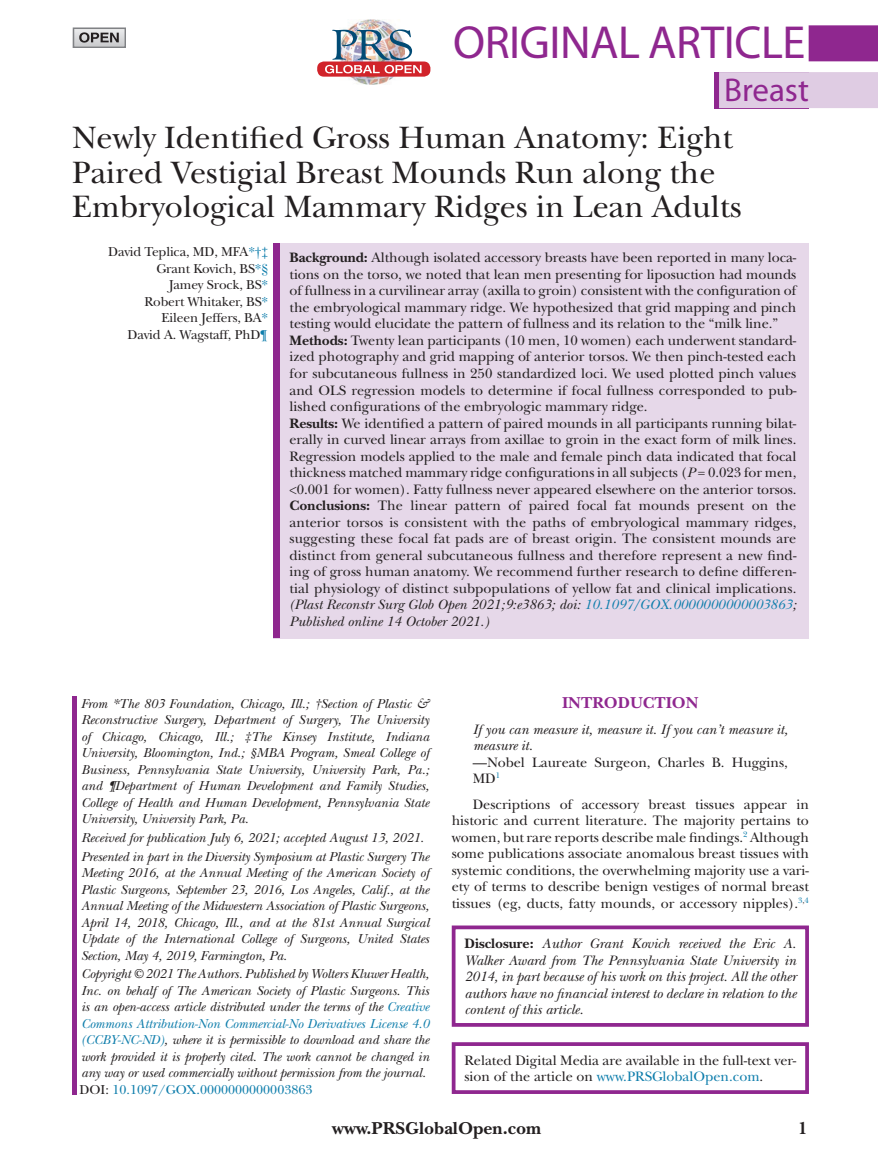
<style>
.page{position:relative;width:878px;height:1175px;background:#fff}
.page>*{position:absolute;margin:0;border:0;box-sizing:border-box;transform-origin:0 0}
.t1{font:46.5px "Myriad Pro";letter-spacing:-.01em;color:#8f278f}
.t2{font:33px "Myriad Pro";color:#8f278f}
.t3{font:32.25px/34.5px "New Baskerville Std";color:#231f20}
.t4{font:700 18px "New Baskerville Std";color:#231f20}
.t5{font:700 16.5px "New Baskerville Std";color:#8f278f}
.t6{font:14.25px/16.5px "New Baskerville Std";color:#231f20}
.t7{font:italic 14.25px/16.5px "New Baskerville Std";color:#231f20}
.t8{font:italic 13.5px/16.5px "New Baskerville Std";letter-spacing:-.005em;color:#231f20;text-align:justify}
.t9{font:13.5px/16.5px "New Baskerville Std";letter-spacing:-.01em;color:#231f20;text-align:right}
.s1{color:#0f7eac}
.s2{font-weight:700}
.s3{font-style:italic}
.s4{font-style:italic;color:#0f7eac}
.s5{font-style:normal}
.s6{font-style:normal;color:#0f7eac}
.s7{font-weight:700;font-style:normal}
</style>
<div class="page">
<div style="left:73px;top:28px;width:52px;height:20px;border:2px solid #808285"></div>
<svg style="left:79px;top:32px;width:40px;height:11px"></svg>
<div style="left:714px;top:72px;width:94px;height:36px;background:#8f278f"></div>
<div style="left:719px;top:72px;width:159px;height:36px;background:#dfcce3"></div>
<hr style="left:72px;top:697px;width:4px;height:132px;background:#8f278f">
<hr style="left:72px;top:829px;width:4px;height:18px;background:#8f278f">
<hr style="left:72px;top:847px;width:4px;height:121px;background:#8f278f">
<hr style="left:72px;top:965px;width:4px;height:121px;background:#8f278f">
<hr style="left:72px;top:1081px;width:4px;height:13px;background:#8f278f">
<div style="left:452px;top:1042px;width:356px;height:52px;border:4px solid #8f278f"></div>
<div style="left:452px;top:925px;width:356px;height:101px;border:4px solid #8f278f"></div>
<div style="left:274px;top:126px;width:534px;height:512px;background:#e6d8e9"></div>
<div style="left:274px;top:240px;width:6px;height:93px;background:#8f278f"></div>
<div style="left:274px;top:322px;width:6px;height:93px;background:#8f278f"></div>
<div style="left:274px;top:405px;width:6px;height:93px;background:#8f278f"></div>
<div style="left:274px;top:487px;width:6px;height:151px;background:#8f278f"></div>
<div style="left:72px;top:126px;width:736px;height:116px;background:#fff"></div>
<div style="left:808px;top:25px;width:70px;height:36px;background:#8f278f"></div>
<img style="left:348px;top:20px;width:48px;height:64px">
<svg style="left:317px;top:61px;width:113px;height:16px"></svg>
<img style="left:325px;top:29px;width:96px;height:44px">
<h1 class="t1" style="left:453px;top:14px;width:354px">ORIGINAL ARTICLE</h1>
<h2 class="t2" style="left:724px;top:69px;width:86px">BREAST</h2>
<h3 class="t3" style="left:72px;top:121px;width:671px">Newly Identified Gross Human Anatomy: Eight<br>Paired Vestigial Breast Mounds Run along the<br>Embryological Mammary Ridges in Lean Adults</h3>
<p class="t9" style="left:108px;top:243px;width:162px">David Teplica, MD, MFA<span class="s1">*†‡<br></span>Grant Kovich, BS<span class="s1">*§<br></span>Jamey Srock, BS<span class="s1">*<br></span>Robert Whitaker, BS<span class="s1">*<br></span>Eileen Jeffers, BA<span class="s1">*<br></span>David A. Wagstaff, PhD<span class="s1">¶</span></p>
<p class="t6" style="left:289px;top:250px;width:508px"><span class="s2">Background:</span> Although isolated accessory breasts have been reported in many loca&shy;tions on the torso, we noted that lean men presenting for liposuction had mounds of fullness in a curvilinear array (axilla to groin) consistent with the configuration of the embryological mammary ridge. We hypothesized that grid mapping and pinch testing would elucidate the pattern of fullness and its relation to the “milk line.” <span class="s2">Methods:</span> Twenty lean participants (10 men, 10 women) each underwent standard&shy;ized photography and grid mapping of anterior torsos. We then pinch-tested each for subcutaneous fullness in 250 standardized loci. We used plotted pinch values and OLS regression models to determine if focal fullness corresponded to pub&shy;lished configurations of the embryologic mammary ridge.<br><span class="s2">Results:</span> We identified a pattern of paired mounds in all participants running bilat&shy;erally in curved linear arrays from axillae to groin in the exact form of milk lines.<br>Regression models applied to the male and female pinch data indicated that focal thickness matched mammary ridge configurations in all subjects (<span class="s3">P</span> = 0.023 for men, &lt;0.001 for women). Fatty fullness never appeared elsewhere on the anterior torsos.<br><span class="s2">Conclusions:</span> The linear pattern of paired focal fat mounds present on the anterior torsos is consistent with the paths of embryological mammary ridges, suggesting these focal fat pads are of breast origin. The consistent mounds are distinct from general subcutaneous fullness and therefore represent a new find&shy;ing of gross human anatomy. We recommend further research to define differen&shy;tial physiology of distinct subpopulations of yellow fat and clinical implications. <span class="s3">(Plast Reconstr Surg Glob Open 2021;9:e3863; doi:</span> <span class="s4">10.1097/GOX.0000000000003863</span><span class="s3">; Published online 14 October 2021.)</span></p>
<p class="t8" style="left:81px;top:695px;width:350px">From *The 803 Foundation, Chicago, Ill.; †Section of Plastic &amp; Reconstructive Surgery, Department of Surgery, The University of Chicago, Chicago, Ill.; ‡The Kinsey Institute, Indiana University, Bloomington, Ind.; §MBA Program, Smeal College of Business, Pennsylvania State University, University Park, Pa.; and ¶Department of Human Development and Family Studies, College of Health and Human Development, Pennsylvania State University, University Park, Pa.</p>
<p class="t8" style="left:81px;top:828px;width:349px;line-height:18.8px">Received for publication July 6, 2021; accepted August 13, 2021.<br>Presented in part in the Diversity Symposium at Plastic Surgery The</p>
<p class="t8" style="left:81px;top:864px;width:350px">Meeting 2016, at the Annual Meeting of the American Society of Plastic Surgeons, September 23, 2016, Los Angeles, Calif., at the Annual Meeting of the Midwestern Association of Plastic Surgeons, April 14, 2018, Chicago, Ill., and at the 81st Annual Surgical Update of the International College of Surgeons, United States Section, May 4, 2019, Farmington, Pa.</p>
<p class="t8" style="left:80px;top:965px;width:351px;text-align:left">Copyright © 2021 The Authors. Published by Wolters Kluwer Health, Inc. on behalf of The American Society of Plastic Surgeons. This is an open-access article distributed under the terms of the <span class="s1">Creative Commons Attribution-Non Commercial-No Derivatives License 4.0 (CCBY-NC-ND)</span>, where it is permissible to download and share the work provided it is properly cited. The work cannot be changed in any way or used commercially without permission from the journal.<br><span class="s5">DOI:</span> <span class="s6">10.1097/GOX.0000000000003863</span></p>
<p class="t5" style="left:562px;top:693px;width:138px">INTRODUCTION</p>
<p class="t7" style="left:472px;top:721px;width:317px">If you can measure it, measure it. If you can’t measure it, measure it.</p>
<p class="t6" style="left:472px;top:754px;width:316px">—Nobel Laureate Surgeon, Charles B. Huggins,<br>MD<sup>1</sup></p>
<p class="t6" style="left:451px;top:796px;width:359px;text-align:justify;text-indent:21px">Descriptions of accessory breast tissues appear in historic and current literature. The majority pertains to women, but rare reports describe male findings.<sup>2</sup> Although some publications associate anomalous breast tissues with systemic conditions, the overwhelming majority use a vari&shy;ety of terms to describe benign vestiges of normal breast tissues (eg, ducts, fatty mounds, or accessory nipples).<sup>3</sup><sup>,</sup><sup>4</sup></p>
<p class="t7" style="left:464px;top:935px;width:333px;text-align:justify"><span class="s7">Disclosure:</span> Author Grant Kovich received the Eric A.<br>Walker Award from The Pennsylvania State University in 2014, in part because of his work on this project. All the other authors have no financial interest to declare in relation to the content of this article.</p>
<p class="t6" style="left:464px;top:1051px;width:333px">Related Digital Media are available in the full-text ver&shy;sion of the article on <span class="s1">www.PRSGlobalOpen.com</span>.</p>
<p class="t4" style="left:332px;top:1118px;width:210px">www.PRSGlobalOpen.com</p>
<p class="t4" style="left:798px;top:1118px;width:11px">1</p>
</div>
